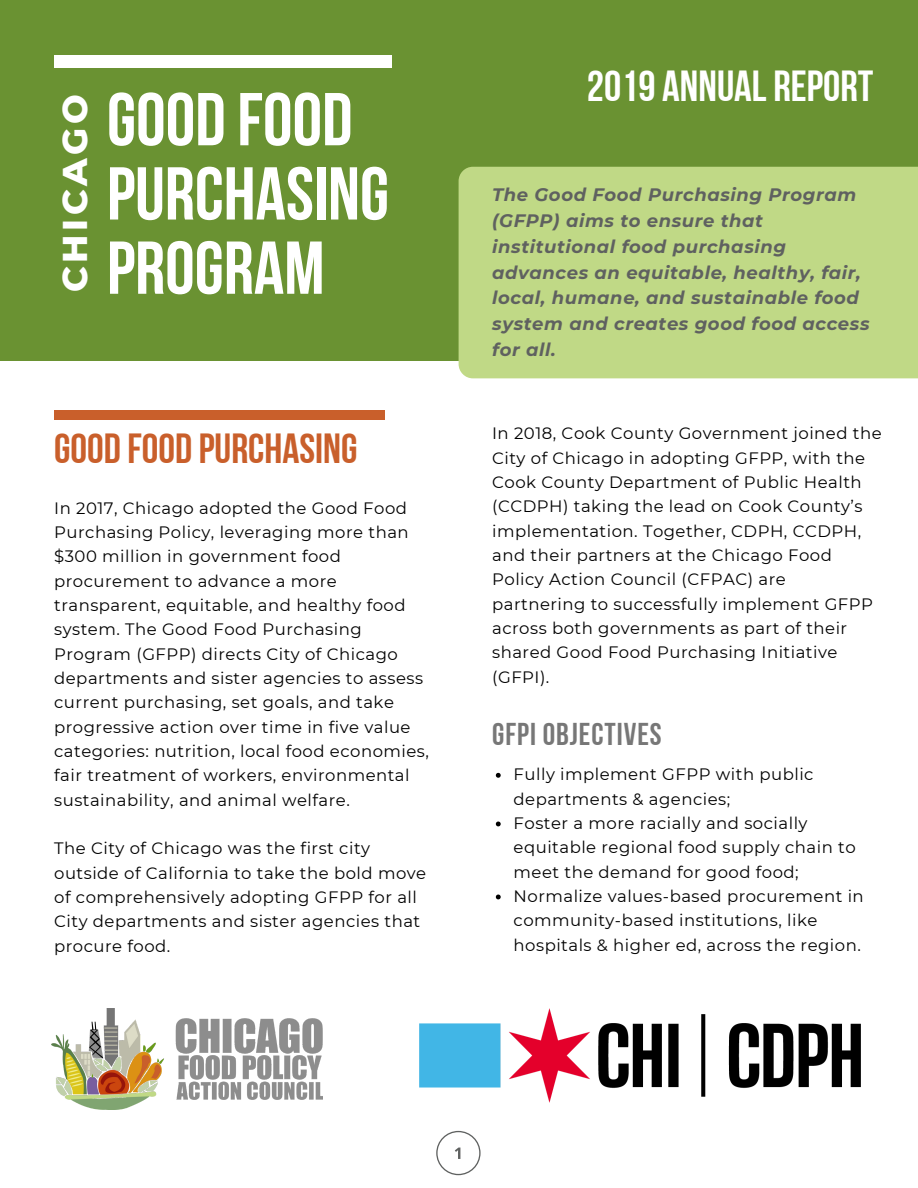
<style>
.page{position:relative;width:918px;height:1188px;background:#fff}
.page>*{position:absolute;margin:0;border:0;box-sizing:border-box;transform-origin:0 0}
.t1{font:74.7px/74.2px "Bebas Neue Cyrillic";color:#fff}
.t2{font:43.35px "Bebas Neue Cyrillic";color:#fff}
.t3{font:42px "Bebas Neue Cyrillic";color:#c95f2b}
.t4{font:800 35.1px "Montserrat";letter-spacing:.1em;color:#fff}
.t5{font:31.5px "Bebas Neue Cyrillic";letter-spacing:.03em;color:#777}
.t6{font:italic 700 18px/25.8px "Montserrat";letter-spacing:.035em;color:#5f6160}
.t7{font:16.5px/24.3px "Montserrat";letter-spacing:.03em;color:#000}
</style>
<div class="page">
<div style="left:0;top:0;width:918px;height:360px;background:#6a9232"></div>
<div style="left:54px;top:410px;width:331px;height:10px;background:#c95f2b"></div>
<svg style="left:436px;top:1131px;width:45px;height:44px"></svg>
<div style="left:54px;top:55px;width:337px;height:13px;background:#fff"></div>
<div style="left:459px;top:167px;width:459px;height:211px;background:#c0d986"></div>
<svg style="left:496px;top:773px;width:5px;height:5px"></svg>
<svg style="left:496px;top:822px;width:5px;height:4px"></svg>
<svg style="left:496px;top:895px;width:5px;height:4px"></svg>
<img style="left:51px;top:1009px;width:272px;height:101px">
<img style="left:419px;top:1009px;width:442px;height:94px">
<h3 class="t4" style="left:53px;top:292px;width:199px;rotate:-90deg">CHICAGO</h3>
<h1 class="t1" style="left:107px;top:89px;width:284px">GOOD FOOD<br>PURCHASING</h1>
<h1 class="t1" style="left:107px;top:238px;width:219px">PROGRAM</h1>
<h3 class="t3" style="left:54px;top:432px;width:305px">GOOD FOOD PURCHASING</h3>
<p class="t7" style="left:54px;top:496px;width:376px">In 2017, Chicago adopted the Good Food Purchasing Policy, leveraging more than $300 million in government food procurement to advance a more transparent, equitable, and healthy food system. The Good Food Purchasing Program (GFPP) directs City of Chicago departments and sister agencies to assess current purchasing, set goals, and take progressive action over time in five value categories: nutrition, local food economies, fair treatment of workers, environmental sustainability, and animal welfare.</p>
<p class="t7" style="left:54px;top:836px;width:374px">The City of Chicago was the first city outside of California to take the bold move of comprehensively adopting GFPP for all City departments and sister agencies that procure food.</p>
<h2 class="t2" style="left:587px;top:69px;width:288px">2019 ANNUAL REPORT</h2>
<p class="t6" style="left:492px;top:182px;width:379px">The Good Food Purchasing Program (GFPP) aims to ensure that institutional food purchasing advances an equitable, healthy, fair, local, humane, and sustainable food system and creates good food access for all.</p>
<p class="t7" style="left:492px;top:421px;width:391px">In 2018, Cook County Government joined the City of Chicago in adopting GFPP, with the Cook County Department of Public Health (CCDPH) taking the lead on Cook County’s implementation. Together, CDPH, CCDPH, and their partners at the Chicago Food Policy Action Council (CFPAC) are partnering to successfully implement GFPP across both governments as part of their shared Good Food Purchasing Initiative (GFPI).</p>
<h3 class="t5" style="left:492px;top:721px;width:171px">GFPI OBJECTIVES</h3>
<p class="t7" style="left:514px;top:762px;width:352px">Fully implement GFPP with public departments &amp; agencies;<br>Foster a more racially and socially equitable regional food supply chain to meet the demand for good food; Normalize values-based procurement in community-based institutions, like hospitals &amp; higher ed, across the region.</p>
</div>
